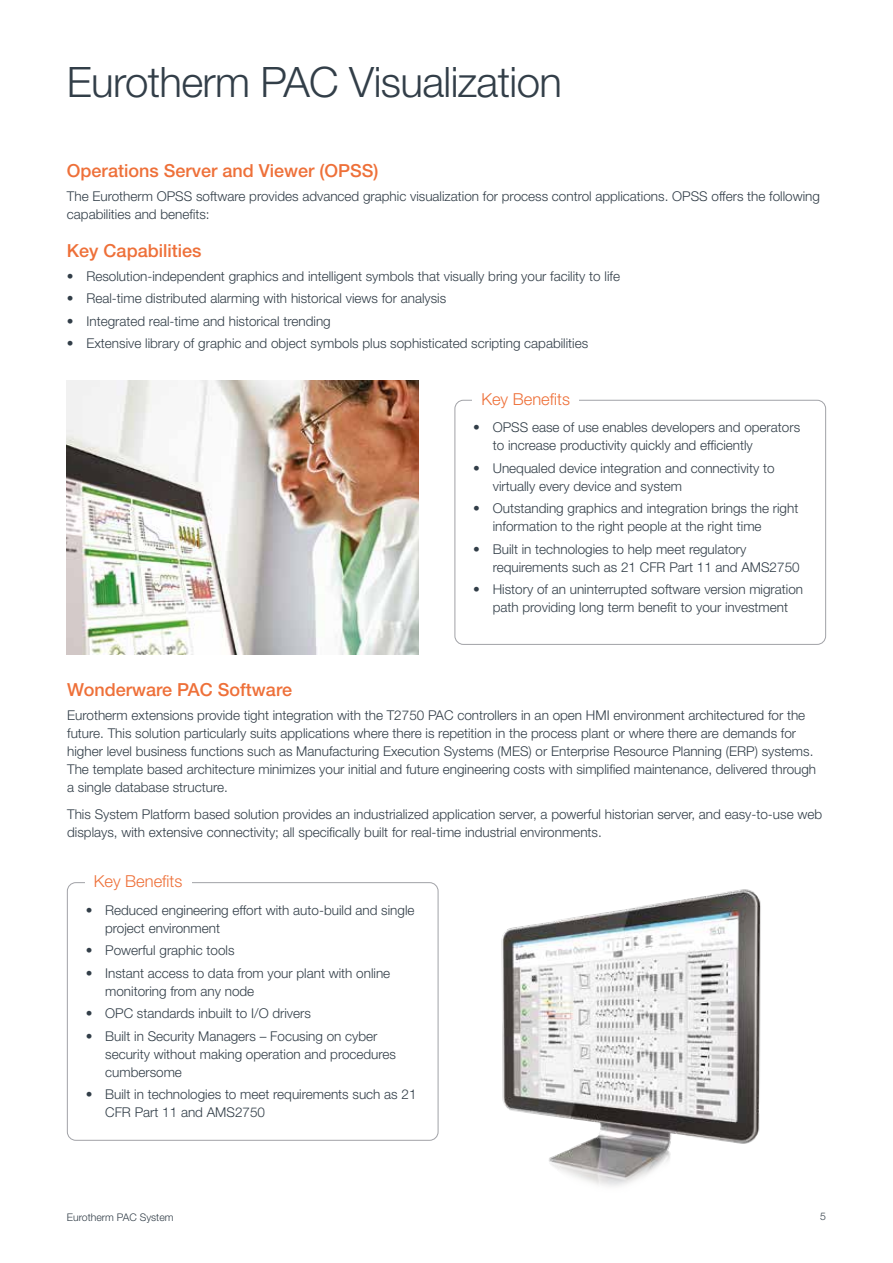
<style>
.page{position:relative;width:893px;height:1263px;background:#fff}
.page>*{position:absolute;margin:0;border:0;box-sizing:border-box;transform-origin:0 0}
.t1{font:300 42px "Helvetica Neue LT Std";letter-spacing:-.015em;color:#323e48}
.t2{font:500 18px "Helvetica Neue LT Std";color:#ee7039}
.t3{font:300 16.5px "Helvetica Neue LT Std";color:#ee7039}
.t4{font:300 13.5px/18px "Helvetica Neue LT Std";color:#323e48}
.t5{font:300 10.5px "Helvetica Neue LT Std";color:#323e48}
</style>
<div class="page">
<img style="left:67px;top:380px;width:352px;height:274px">
<img style="left:501px;top:889px;width:260px;height:298px">
<div style="left:454px;top:400px;width:372px;height:245px;border:1px solid #a1a2a7;border-radius:9px"></div>
<div style="left:472px;top:384px;width:107px;height:29px;background:#fff"></div>
<div style="left:67px;top:882px;width:371px;height:259px;border:1px solid #a1a2a7;border-radius:9px"></div>
<div style="left:85px;top:866px;width:106px;height:30px;background:#fff"></div>
<h1 class="t1" style="left:67px;top:56px;width:497px">Eurotherm PAC Visualization</h1>
<h2 class="t2" style="left:67px;top:160px;width:313px">Operations Server and Viewer (OPSS)</h2>
<p class="t4" style="left:67px;top:187px;width:755px">The Eurotherm OPSS software provides advanced graphic visualization for process control applications. OPSS offers the following capabilities and benefits:</p>
<h2 class="t2" style="left:67px;top:239px;width:136px">Key Capabilities</h2>
<p class="t4" style="left:67px;top:266px;width:555px">• Resolution-independent graphics and intelligent symbols that visually bring your facility to life</p>
<p class="t4" style="left:67px;top:289px;width:381px">• Real-time distributed alarming with historical views for analysis</p>
<p class="t4" style="left:67px;top:311px;width:265px">• Integrated real-time and historical trending</p>
<p class="t4" style="left:67px;top:334px;width:523px">• Extensive library of graphic and object symbols plus sophisticated scripting capabilities</p>
<p class="t3" style="left:481px;top:389px;width:90px">Key Benefits</p>
<p class="t4" style="left:493px;top:418px;width:309px;text-indent:-19px">• OPSS ease of use enables developers and operators to increase productivity quickly and efficiently</p>
<p class="t4" style="left:493px;top:459px;width:283px;text-indent:-19px">• Unequaled device integration and connectivity to virtually every device and system</p>
<p class="t4" style="left:493px;top:499px;width:307px;text-indent:-19px">• Outstanding graphics and integration brings the right information to the right people at the right time</p>
<p class="t4" style="left:493px;top:540px;width:308px;text-indent:-19px">• Built in technologies to help meet regulatory requirements such as 21 CFR Part 11 and AMS2750</p>
<p class="t4" style="left:473px;top:580px;width:331px;text-align:center">• History of an uninterrupted software version migration path providing long term benefit to your investment</p>
<h2 class="t2" style="left:67px;top:679px;width:226px">Wonderware PAC Software</h2>
<p class="t4" style="left:67px;top:706px;width:750px">Eurotherm extensions provide tight integration with the T2750 PAC controllers in an open HMI environment architectured for the future. This solution particularly suits applications where there is repetition in the process plant or where there are demands for higher level business functions such as Manufacturing Execution Systems (MES) or Enterprise Resource Planning (ERP) systems.<br>The template based architecture minimizes your initial and future engineering costs with simplified maintenance, delivered through a single database structure.</p>
<p class="t4" style="left:67px;top:805px;width:756px">This System Platform based solution provides an industrialized application server, a powerful historian server, and easy-to-use web displays, with extensive connectivity; all specifically built for real-time industrial environments.</p>
<p class="t3" style="left:94px;top:871px;width:90px">Key Benefits</p>
<p class="t4" style="left:105px;top:901px;width:311px;text-indent:-19px">• Reduced engineering effort with auto-build and single project environment</p>
<p class="t4" style="left:86px;top:941px;width:150px">• Powerful graphic tools</p>
<p class="t4" style="left:105px;top:964px;width:287px;text-indent:-19px">• Instant access to data from your plant with online monitoring from any node</p>
<p class="t4" style="left:86px;top:1004px;width:227px">• OPC standards inbuilt to I/O drivers</p>
<p class="t4" style="left:105px;top:1027px;width:292px;text-indent:-19px">• Built in Security Managers – Focusing on cyber security without making operation and procedures cumbersome</p>
<p class="t4" style="left:105px;top:1085px;width:313px;text-indent:-19px">• Built in technologies to meet requirements such as 21<br>CFR Part 11 and AMS2750</p>
<p class="t5" style="left:67px;top:1211px;width:108px">Eurotherm PAC System</p>
<p class="t5" style="left:820px;top:1209px;width:7px">5</p>
</div>
